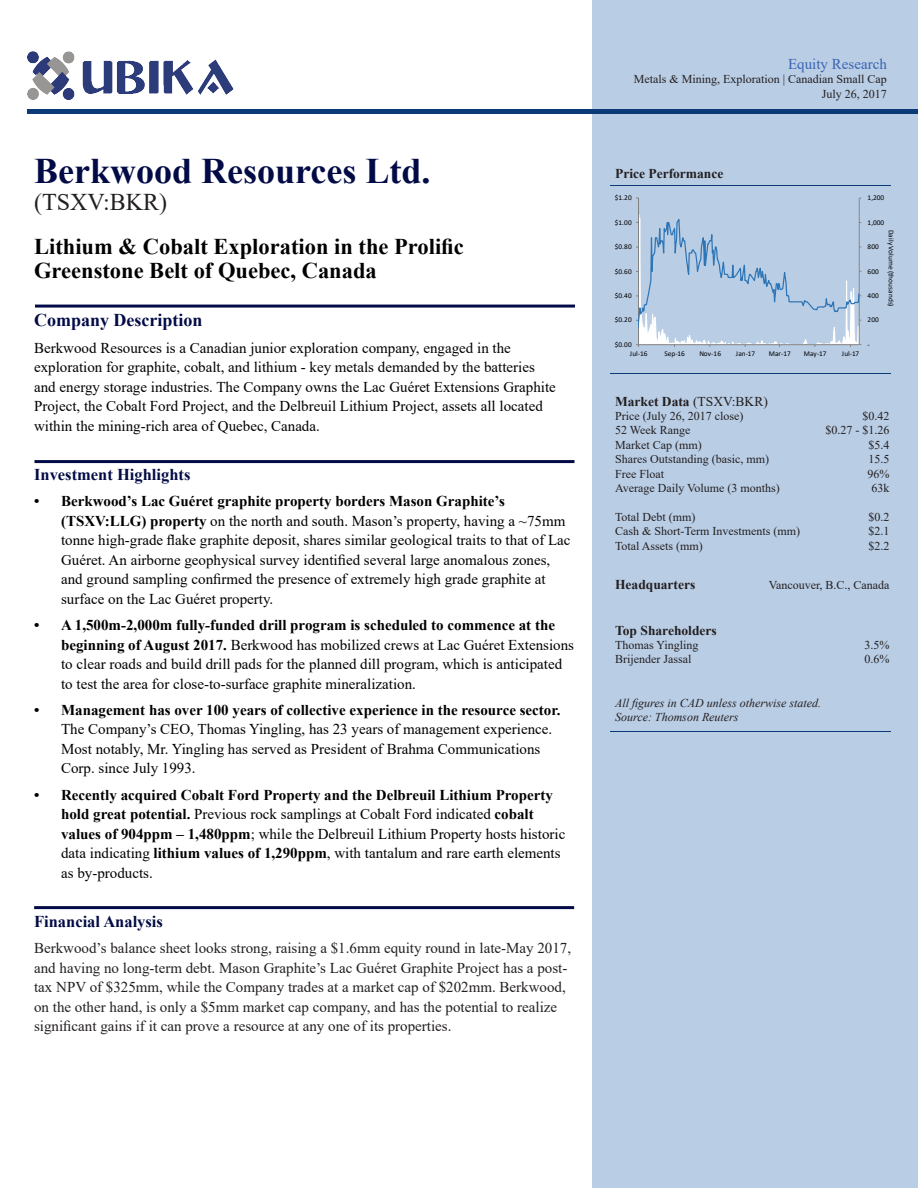
<style>
.page{position:relative;width:918px;height:1188px;background:#fff}
.page>*{position:absolute;margin:0;border:0;box-sizing:border-box;transform-origin:0 0}
.t1{font:700 36px "Times New Roman";color:#020b45}
.t2{font:24px "Times New Roman";color:#231f20}
.Body_text{font:700 22.5px/24px "Times New Roman";color:#000}
.Body_Text_H1{font:700 18px "Times New Roman";color:#020b45}
.Body_text-2{font:700 16.5px "Times New Roman";color:#020b45}
.Body_text-3{font:15px/19.5px "Times New Roman";color:#000}
.Body_text-4{font:15px/19.5px "Times New Roman";color:#231f20}
.t3{font:15px "Times New Roman";color:#3a63af}
.t4{font:700 13.5px "Times New Roman";color:#231f20}
.t5{font:12px "Times New Roman";color:#231f20}
.t6{font:italic 12px "Times New Roman";color:#231f20}
.t7{font:7.35px "Calibri";letter-spacing:.015em;color:#000}
.s1{font-weight:700}
.s2{font-weight:400}
</style>
<div class="page">
<div style="left:592px;top:0;width:326px;height:1188px;background:#b9cde5"></div>
<img style="left:27px;top:52px;width:206px;height:47px">
<svg style="left:636px;top:198px;width:225px;height:149px"></svg>
<div style="left:27px;top:109px;width:891px;height:5px;background:#0b3a76"></div>
<div style="left:35px;top:305px;width:540px;height:3px;border:2px solid #020b45"></div>
<div style="left:34px;top:460px;width:540px;height:3px;border:2px solid #020b45"></div>
<div style="left:34px;top:906px;width:540px;height:3px;border:2px solid #020b45"></div>
<p class="t1" style="left:34px;top:145px;width:398px">Berkwood Resources Ltd.</p>
<p class="t2" style="left:34px;top:185px;width:134px">(TSXV:BKR)</p>
<p class="Body_text" style="left:34px;top:234px;width:431px">Lithium &amp; Cobalt Exploration in the Prolific<br>Greenstone Belt of Quebec, Canada</p>
<p class="Body_Text_H1" style="left:34px;top:307px;width:170px">Company Description</p>
<p class="Body_text-3" style="left:34px;top:337px;width:523px">Berkwood Resources is a Canadian junior exploration company, engaged in the exploration for graphite, cobalt, and lithium - key metals demanded by the batteries and energy storage industries. The Company owns the Lac Guéret Extensions Graphite Project, the Cobalt Ford Project, and the Delbreuil Lithium Project, assets all located within the mining-rich area of Quebec, Canada.</p>
<p class="Body_text-2" style="left:34px;top:463px;width:158px">Investment Highlights</p>
<p class="Body_text-3" style="left:61px;top:491px;width:511px;text-indent:-27px"><span class="s1">• Berkwood’s Lac Guéret graphite property borders Mason Graphite’s (TSXV:LLG) property</span> on the north and south. Mason’s property, having a ~75mm tonne high-grade flake graphite deposit, shares similar geological traits to that of Lac Guéret. An airborne geophysical survey identified several large anomalous zones, and ground sampling confirmed the presence of extremely high grade graphite at surface on the Lac Guéret property.</p>
<p class="Body_text-3" style="left:61px;top:615px;width:515px;text-indent:-27px"><span class="s1">• A 1,500m-2,000m fully-funded drill program is scheduled to commence at the beginning of August 2017.</span> Berkwood has mobilized crews at Lac Guéret Extensions to clear roads and build drill pads for the planned dill program, which is anticipated to test the area for close-to-surface graphite mineralization.</p>
<p class="Body_text-3" style="left:61px;top:700px;width:501px;text-indent:-27px"><span class="s1">• Management has over 100 years of collective experience in the resource sector.<br></span>The Company’s CEO, Thomas Yingling, has 23 years of management experience.<br>Most notably, Mr. Yingling has served as President of Brahma Communications Corp. since July 1993.</p>
<p class="Body_text-3" style="left:61px;top:784px;width:506px;text-indent:-27px"><span class="s1">• Recently acquired Cobalt Ford Property and the Delbreuil Lithium Property hold great potential.</span> Previous rock samplings at Cobalt Ford indicated <span class="s1">cobalt values of 904ppm – 1,480ppm</span>; while the Delbreuil Lithium Property hosts historic data indicating <span class="s1">lithium values of 1,290ppm</span>, with tantalum and rare earth elements as by-products.</p>
<p class="Body_text-2" style="left:34px;top:910px;width:130px">Financial Analysis</p>
<p class="Body_text-4" style="left:34px;top:938px;width:539px">Berkwood’s balance sheet looks strong, raising a $1.6mm equity round in late-May 2017, and having no long-term debt. Mason Graphite’s Lac Guéret Graphite Project has a post&shy;tax NPV of $325mm, while the Company trades at a market cap of $202mm. Berkwood, on the other hand, is only a $5mm market cap company, and has the potential to realize significant gains if it can prove a resource at any one of its properties.</p>
<p class="t3" style="left:788px;top:53px;width:100px">Equity Research</p>
<p class="t5" style="left:634px;top:71px;width:255px">Metals &amp; Mining, Exploration | Canadian Small Cap</p>
<p class="t5" style="left:822px;top:85px;width:67px">July 26, 2017</p>
<p class="t4" style="left:615px;top:164px;width:110px">Price Performance</p>
<p class="t7" style="left:615px;top:193px;width:18px">$1.20</p>
<p class="t7" style="left:867px;top:193px;width:18px">1,200</p>
<p class="t7" style="left:615px;top:217px;width:18px">$1.00</p>
<p class="t7" style="left:867px;top:217px;width:18px">1,000</p>
<p class="t7" style="left:615px;top:242px;width:18px">$0.80</p>
<p class="t7" style="left:615px;top:266px;width:18px">$0.60</p>
<p class="t7" style="left:615px;top:290px;width:18px">$0.40</p>
<p class="t7" style="left:867px;top:242px;width:13px">800</p>
<p class="t7" style="left:867px;top:266px;width:13px">600</p>
<p class="t7" style="left:867px;top:290px;width:13px">400</p>
<p class="t7" style="left:897px;top:230px;width:78px;rotate:90deg">Daily Volume (thousands)</p>
<p class="t7" style="left:615px;top:315px;width:18px">$0.20</p>
<p class="t7" style="left:867px;top:315px;width:13px">200</p>
<p class="t7" style="left:615px;top:339px;width:18px">$0.00</p>
<p class="t7" style="left:867px;top:339px;width:4px">-</p>
<p class="t7" style="left:630px;top:349px;width:19px">Jul-16</p>
<p class="t7" style="left:664px;top:349px;width:22px">Sep-16</p>
<p class="t7" style="left:699px;top:349px;width:23px">Nov-16</p>
<p class="t7" style="left:736px;top:349px;width:21px">Jan-17</p>
<p class="t7" style="left:769px;top:349px;width:23px">Mar-17</p>
<p class="t7" style="left:804px;top:349px;width:24px">May-17</p>
<p class="t7" style="left:842px;top:349px;width:19px">Jul-17</p>
<p class="t4" style="left:615px;top:391px;width:154px">Market Data <span class="s2">(TSXV:BKR)</span></p>
<p class="t5" style="left:615px;top:407px;width:130px">Price (July 26, 2017 close)</p>
<p class="t5" style="left:863px;top:407px;width:28px">$0.42</p>
<p class="t5" style="left:615px;top:422px;width:77px">52 Week Range</p>
<p class="t5" style="left:826px;top:422px;width:65px">$0.27 - $1.26</p>
<p class="t5" style="left:615px;top:436px;width:88px">Market Cap (mm)</p>
<p class="t5" style="left:869px;top:436px;width:22px">$5.4</p>
<p class="t5" style="left:615px;top:451px;width:155px">Shares Outstanding (basic, mm)</p>
<p class="t5" style="left:869px;top:451px;width:22px">15.5</p>
<p class="t5" style="left:615px;top:465px;width:50px">Free Float</p>
<p class="t5" style="left:868px;top:465px;width:23px">96%</p>
<p class="t5" style="left:615px;top:479px;width:166px">Average Daily Volume (3 months)</p>
<p class="t5" style="left:872px;top:479px;width:19px">63k</p>
<p class="t5" style="left:615px;top:508px;width:82px">Total Debt (mm)</p>
<p class="t5" style="left:869px;top:508px;width:22px">$0.2</p>
<p class="t5" style="left:615px;top:523px;width:187px">Cash &amp; Short-Term Investments (mm)</p>
<p class="t5" style="left:869px;top:523px;width:22px">$2.1</p>
<p class="t5" style="left:615px;top:537px;width:89px">Total Assets (mm)</p>
<p class="t5" style="left:869px;top:537px;width:22px">$2.2</p>
<p class="t4" style="left:615px;top:574px;width:82px">Headquarters</p>
<p class="t5" style="left:769px;top:576px;width:122px">Vancouver, B.C., Canada</p>
<p class="t4" style="left:615px;top:620px;width:103px">Top Shareholders</p>
<p class="t5" style="left:615px;top:636px;width:85px">Thomas Yingling</p>
<p class="t5" style="left:865px;top:636px;width:26px">3.5%</p>
<p class="t5" style="left:615px;top:651px;width:78px">Brijender Jassal</p>
<p class="t5" style="left:865px;top:651px;width:26px">0.6%</p>
<p class="t6" style="left:615px;top:694px;width:207px">All figures in CAD unless otherwise stated.</p>
<p class="t6" style="left:615px;top:709px;width:125px">Source: Thomson Reuters</p>
</div>
